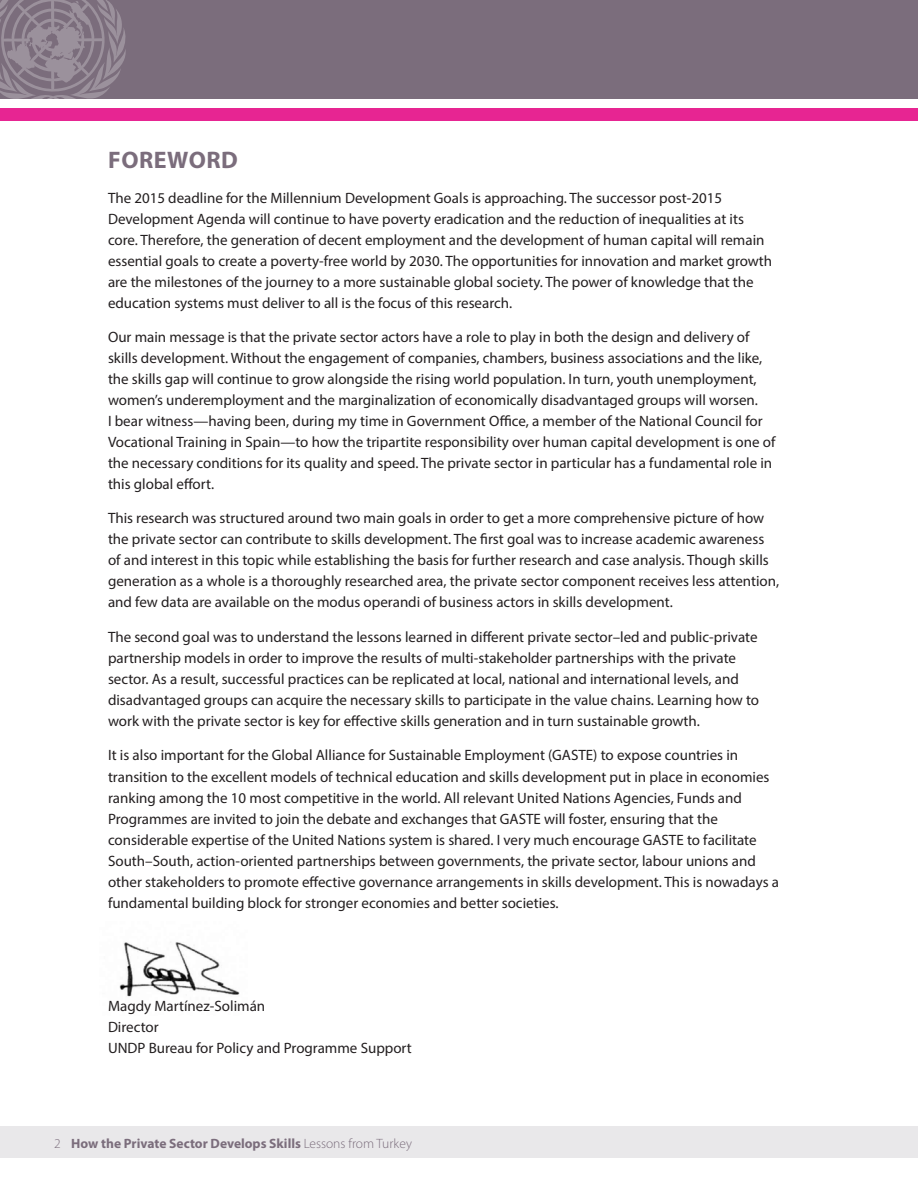
<style>
.page{position:relative;width:918px;height:1188px;background:#fff}
.page>*{position:absolute;margin:0;border:0;box-sizing:border-box;transform-origin:0 0}
.t1{font:700 24px "Myriad Pro";letter-spacing:.02em;color:#7b6d7c}
.t2{font:15px/21px "Myriad Pro";color:#231f20}
.t3{font:700 13.5px "Myriad Pro";color:#7b6d7c}
.s1{font-weight:300}
</style>
<div class="page">
<div style="left:0;top:0;width:918px;height:99px;background:#7b6d7c"></div>
<svg style="left:0;top:0;width:126px;height:99px"></svg>
<div style="left:0;top:1126px;width:918px;height:32px;background:#e9e8ea"></div>
<div style="left:0;top:108px;width:918px;height:13px;background:#e72592"></div>
<img style="left:119px;top:942px;width:121px;height:55px">
<h1 class="t1" style="left:108px;top:144px;width:131px">FOREWORD</h1>
<p class="t2" style="left:108px;top:187px;width:666px">The 2015 deadline for the Millennium Development Goals is approaching. The successor post-2015<br>Development Agenda will continue to have poverty eradication and the reduction of inequalities at its core. Therefore, the generation of decent employment and the development of human capital will remain essential goals to create a poverty-free world by 2030. The opportunities for innovation and market growth are the milestones of the journey to a more sustainable global society. The power of knowledge that the education systems must deliver to all is the focus of this research.</p>
<p class="t2" style="left:108px;top:326px;width:669px">Our main message is that the private sector actors have a role to play in both the design and delivery of skills development. Without the engagement of companies, chambers, business associations and the like, the skills gap will continue to grow alongside the rising world population. In turn, youth unemployment, women’s underemployment and the marginalization of economically disadvantaged groups will worsen.<br>I bear witness—having been, during my time in Government Office, a member of the National Council for Vocational Training in Spain—to how the tripartite responsibility over human capital development is one of the necessary conditions for its quality and speed. The private sector in particular has a fundamental role in this global effort.</p>
<p class="t2" style="left:108px;top:508px;width:673px">This research was structured around two main goals in order to get a more comprehensive picture of how the private sector can contribute to skills development. The first goal was to increase academic awareness of and interest in this topic while establishing the basis for further research and case analysis. Though skills generation as a whole is a thoroughly researched area, the private sector component receives less attention, and few data are available on the modus operandi of business actors in skills development.</p>
<p class="t2" style="left:108px;top:626px;width:653px">The second goal was to understand the lessons learned in different private sector–led and public-private partnership models in order to improve the results of multi-stakeholder partnerships with the private sector. As a result, successful practices can be replicated at local, national and international levels, and disadvantaged groups can acquire the necessary skills to participate in the value chains. Learning how to work with the private sector is key for effective skills generation and in turn sustainable growth.</p>
<p class="t2" style="left:108px;top:745px;width:673px">It is also important for the Global Alliance for Sustainable Employment (GASTE) to expose countries in transition to the excellent models of technical education and skills development put in place in economies ranking among the 10 most competitive in the world. All relevant United Nations Agencies, Funds and Programmes are invited to join the debate and exchanges that GASTE will foster, ensuring that the considerable expertise of the United Nations system is shared. I very much encourage GASTE to facilitate South–South, action-oriented partnerships between governments, the private sector, labour unions and other stakeholders to promote effective governance arrangements in skills development. This is nowadays a fundamental building block for stronger economies and better societies.</p>
<p class="t2" style="left:108px;top:995px;width:305px">Magdy Martínez-Solimán<br>Director<br>UNDP Bureau for Policy and Programme Support</p>
<p class="t3" style="left:54px;top:1135px;width:359px"><span class="s1">2</span> How the Private Sector Develops Skills <span class="s1">Lessons from Turkey</span></p>
</div>
